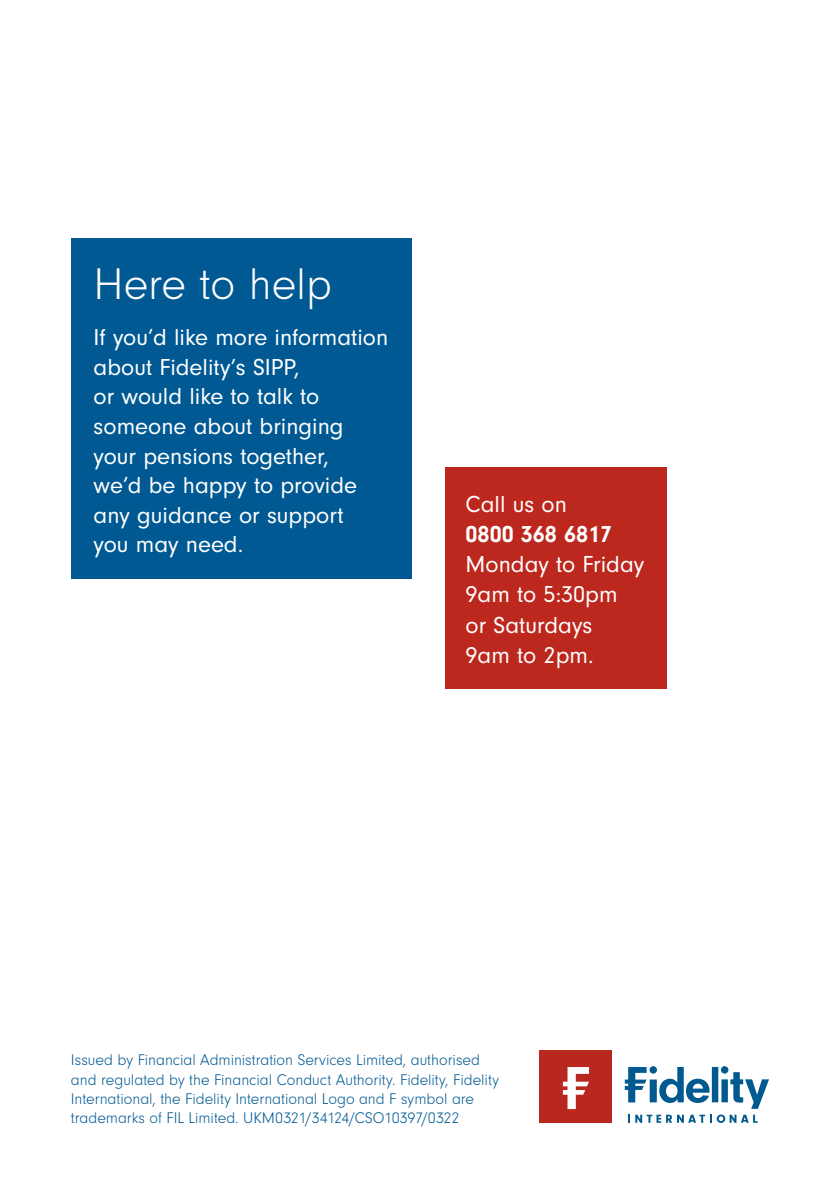
<style>
.page{position:relative;width:840px;height:1191px;background:#fff}
.page>*{position:absolute;margin:0;border:0;box-sizing:border-box;transform-origin:0 0}
.t1{font:300 46px "Neuzeit Gro";color:#fff}
.t2{font:24px/29.6px "Neuzeit Gro";color:#fff}
.t3{font:700 24px "Neuzeit Gro";color:#fff}
.t4{font:300 16px/19.2px "Neuzeit Gro";color:#005993}
</style>
<div class="page">
<div style="left:539px;top:1050px;width:72px;height:73px;background:#b8281f"></div>
<svg style="left:562px;top:1067px;width:26px;height:42px"></svg>
<svg style="left:624px;top:1066px;width:144px;height:42px"></svg>
<svg style="left:635px;top:1114px;width:122px;height:9px"></svg>
<div style="left:71px;top:238px;width:340px;height:340px;background:#005993"></div>
<div style="left:445px;top:468px;width:221px;height:221px;background:#bd281e"></div>
<h1 class="t1" style="left:94px;top:259px;width:240px">Here to help</h1>
<h2 class="t2" style="left:94px;top:323px;width:296px">If you’d like more information about Fidelity’s SIPP,<br>or would like to talk to someone about bringing your pensions together,<br>we’d be happy to provide any guidance or support<br>you may need.</h2>
<h2 class="t2" style="left:465px;top:490px;width:103px">Call us on</h2>
<h2 class="t3" style="left:465px;top:521px;width:148px">0800 368 6817</h2>
<h2 class="t2" style="left:465px;top:550px;width:180px">Monday to Friday<br>9am to 5:30pm or Saturdays<br>9am to 2pm.</h2>
<p class="t4" style="left:71px;top:1050px;width:429px">Issued by Financial Administration Services Limited, authorised and regulated by the Financial Conduct Authority. Fidelity, Fidelity International, the Fidelity International Logo and F symbol are trademarks of FIL Limited. UKM0321/34124/CSO10397/0322</p>
</div>
